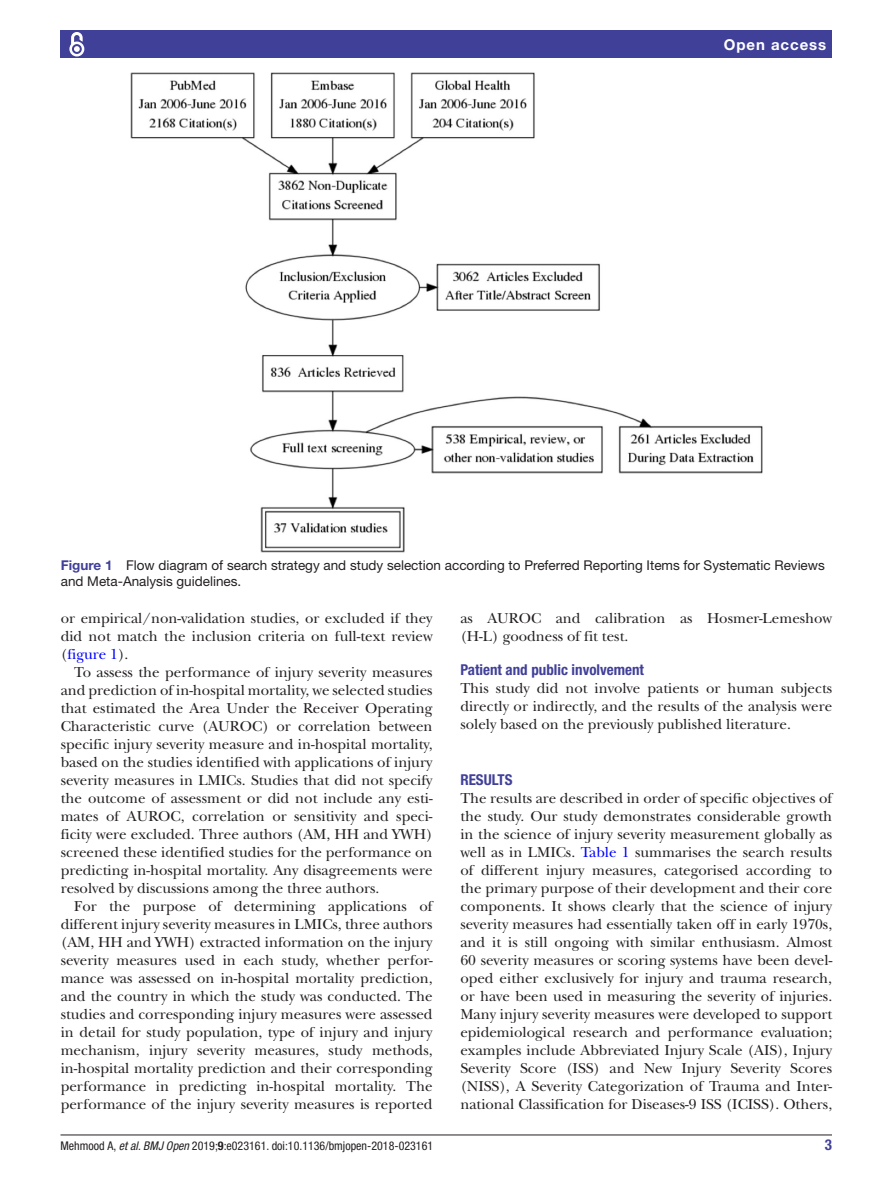
<style>
.page{position:relative;width:893px;height:1191px;background:#fff}
.page>*{position:absolute;margin:0;border:0;box-sizing:border-box;transform-origin:0 0}
.t1{font:15px/18px "New Baskerville";color:#231f20;text-align:justify}
.t2{font:700 condensed 15px "Helvetica Neue LT Std";color:#414099}
.t3{font:700 15px "Helvetica Neue LT Std";letter-spacing:.065em;color:#fff}
.t4{font:13.5px/16.2px "Helvetica Neue LT Std";color:#231f20}
.t5{font:condensed 12px "Helvetica Neue LT Std";color:#231f20}
.s1{font-weight:700;color:#414099}
.s2{color:#00f}
.s3{font-style:italic}
.s4{font-weight:700}
</style>
<div class="page">
<hr style="left:61px;top:1134px;width:771px;height:1px;background:#231f20">
<div style="left:61px;top:31px;width:771px;height:27px;background:#414099"></div>
<svg style="left:69px;top:32px;width:16px;height:25px"></svg>
<img style="left:130px;top:73px;width:633px;height:479px">
<p class="t3" style="left:724px;top:35px;width:104px">Open access</p>
<p class="t4" style="left:61px;top:557px;width:766px"><span class="s1">Figure 1</span> Flow diagram of search strategy and study selection according to Preferred Reporting Items for Systematic Reviews and Meta-Analysis guidelines.</p>
<p class="t1" style="left:61px;top:609px;width:373px">or empirical/non-validation studies, or excluded if they did not match the inclusion criteria on full-text review (<span class="s2">figure 1</span>).</p>
<p class="t1" style="left:61px;top:663px;width:373px;text-indent:14px">To assess the performance of injury severity measures and prediction of in-hospital mortality, we selected studies that estimated the Area Under the Receiver Operating Characteristic curve (AUROC) or correlation between specific injury severity measure and in-hospital mortality, based on the studies identified with applications of injury severity measures in LMICs. Studies that did not specify the outcome of assessment or did not include any esti&shy;mates of AUROC, correlation or sensitivity and speci&shy;ficity were excluded. Three authors (AM, HH and YWH) screened these identified studies for the performance on predicting in-hospital mortality. Any disagreements were resolved by discussions among the three authors.</p>
<p class="t1" style="left:61px;top:897px;width:373px;text-indent:14px">For the purpose of determining applications of different injury severity measures in LMICs, three authors (AM, HH and YWH) extracted information on the injury severity measures used in each study, whether perfor&shy;mance was assessed on in-hospital mortality prediction, and the country in which the study was conducted. The studies and corresponding injury measures were assessed in detail for study population, type of injury and injury mechanism, injury severity measures, study methods, in-hospital mortality prediction and their corresponding performance in predicting in-hospital mortality. The performance of the injury severity measures is reported</p>
<p class="t1" style="left:460px;top:609px;width:373px">as AUROC and calibration as Hosmer-Lemeshow (H-L) goodness of fit test.</p>
<p class="t2" style="left:460px;top:660px;width:185px">Patient and public involvement</p>
<p class="t1" style="left:460px;top:679px;width:373px">This study did not involve patients or human subjects directly or indirectly, and the results of the analysis were solely based on the previously published literature.</p>
<p class="t2" style="left:460px;top:771px;width:54px">Results</p>
<p class="t1" style="left:460px;top:789px;width:373px">The results are described in order of specific objectives of the study. Our study demonstrates considerable growth in the science of injury severity measurement globally as well as in LMICs. <span class="s2">Table 1</span> summarises the search results of different injury measures, categorised according to the primary purpose of their development and their core components. It shows clearly that the science of injury severity measures had essentially taken off in early 1970s, and it is still ongoing with similar enthusiasm. Almost 60 severity measures or scoring systems have been devel&shy;oped either exclusively for injury and trauma research, or have been used in measuring the severity of injuries.<br>Many injury severity measures were developed to support epidemiological research and performance evaluation; examples include Abbreviated Injury Scale (AIS), Injury Severity Score (ISS) and New Injury Severity Scores (NISS), A Severity Categorization of Trauma and Inter&shy;national Classification for Diseases-9 ISS (ICISS). Others,</p>
<p class="t5" style="left:61px;top:1138px;width:374px">Mehmood A, <span class="s3">et al</span>. <span class="s3">BMJ Open</span> 2019;<span class="s4">9</span>:e023161. doi:10.1136/bmjopen-2018-023161</p>
<p class="t2" style="left:825px;top:1135px;width:9px">3</p>
</div>
